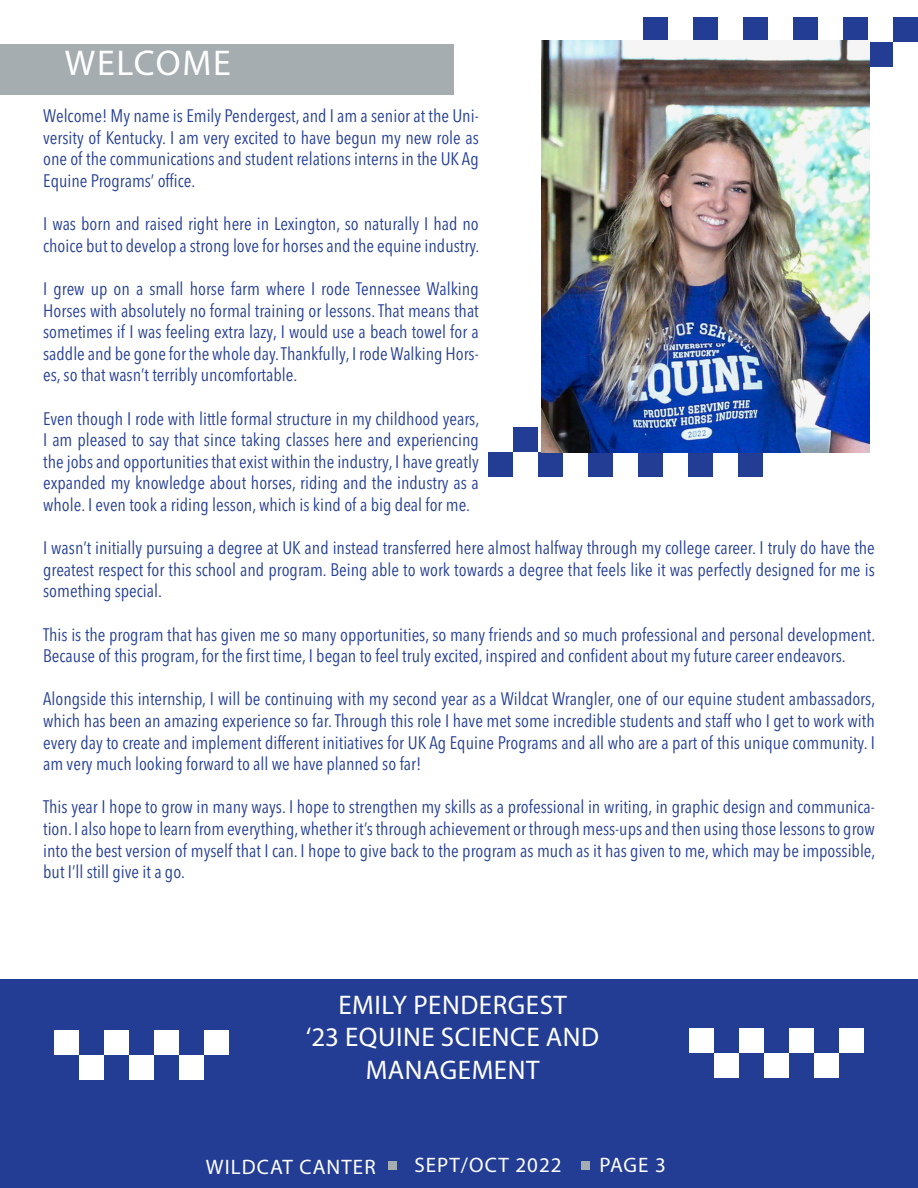
<style>
.page{position:relative;width:918px;height:1188px;background:#fff}
.page>*{position:absolute;margin:0;border:0;box-sizing:border-box;transform-origin:0 0}
.t1{font:36px "Myriad Pro";letter-spacing:.05em;color:#fff}
.t2{font:27px/32.4px "Myriad Pro";letter-spacing:.02em;color:#fff;text-align:center}
.t3{font:21px "Myriad Pro";letter-spacing:.05em;color:#fff}
.t4{font:condensed 18px/21.6px "Avenir Next LT Pro";color:#233d95;text-align:justify}
</style>
<div class="page">
<div style="left:0;top:44px;width:454px;height:51px;background:#a5adb0"></div>
<div style="left:0;top:979px;width:918px;height:209px;background:#233d95"></div>
<div style="left:643px;top:17px;width:25px;height:25px;background:#233d95"></div>
<div style="left:693px;top:17px;width:25px;height:25px;background:#233d95"></div>
<div style="left:743px;top:17px;width:25px;height:25px;background:#233d95"></div>
<div style="left:793px;top:17px;width:25px;height:25px;background:#233d95"></div>
<div style="left:843px;top:17px;width:25px;height:25px;background:#233d95"></div>
<div style="left:868px;top:42px;width:25px;height:25px;background:#233d95"></div>
<div style="left:893px;top:17px;width:25px;height:25px;background:#233d95"></div>
<div style="left:488px;top:452px;width:25px;height:25px;background:#233d95"></div>
<div style="left:513px;top:427px;width:25px;height:25px;background:#233d95"></div>
<div style="left:538px;top:452px;width:25px;height:25px;background:#233d95"></div>
<div style="left:588px;top:452px;width:25px;height:25px;background:#233d95"></div>
<div style="left:638px;top:452px;width:25px;height:25px;background:#233d95"></div>
<div style="left:688px;top:452px;width:25px;height:25px;background:#233d95"></div>
<div style="left:738px;top:452px;width:25px;height:25px;background:#233d95"></div>
<div style="left:54px;top:1030px;width:25px;height:25px;background:#fff"></div>
<div style="left:79px;top:1055px;width:25px;height:25px;background:#fff"></div>
<div style="left:104px;top:1030px;width:25px;height:25px;background:#fff"></div>
<div style="left:129px;top:1055px;width:25px;height:25px;background:#fff"></div>
<div style="left:154px;top:1030px;width:25px;height:25px;background:#fff"></div>
<div style="left:179px;top:1055px;width:25px;height:25px;background:#fff"></div>
<div style="left:204px;top:1030px;width:25px;height:25px;background:#fff"></div>
<div style="left:689px;top:1028px;width:25px;height:25px;background:#fff"></div>
<div style="left:714px;top:1053px;width:25px;height:25px;background:#fff"></div>
<div style="left:739px;top:1028px;width:25px;height:25px;background:#fff"></div>
<div style="left:764px;top:1053px;width:25px;height:25px;background:#fff"></div>
<div style="left:789px;top:1028px;width:25px;height:25px;background:#fff"></div>
<div style="left:814px;top:1053px;width:25px;height:25px;background:#fff"></div>
<div style="left:839px;top:1028px;width:25px;height:25px;background:#fff"></div>
<div style="left:388px;top:1161px;width:9px;height:9px;background:#a5adb0"></div>
<div style="left:581px;top:1161px;width:9px;height:9px;background:#a5adb0"></div>
<img style="left:542px;top:41px;width:328px;height:412px">
<p class="t1" style="left:65px;top:41px;width:168px">WELCOME</p>
<p class="t4" style="left:43px;top:105px;width:437px">Welcome! My name is Emily Pendergest, and I am a senior at the Uni&shy;versity of Kentucky. I am very excited to have begun my new role as one of the communications and student relations interns in the UK Ag Equine Programs’ office.</p>
<p class="t4" style="left:43px;top:213px;width:438px">I was born and raised right here in Lexington, so naturally I had no choice but to develop a strong love for horses and the equine industry.</p>
<p class="t4" style="left:43px;top:278px;width:437px">I grew up on a small horse farm where I rode Tennessee Walking Horses with absolutely no formal training or lessons. That means that sometimes if I was feeling extra lazy, I would use a beach towel for a saddle and be gone for the whole day. Thankfully, I rode Walking Hors&shy;es, so that wasn’t terribly uncomfortable.</p>
<p class="t4" style="left:43px;top:407px;width:438px">Even though I rode with little formal structure in my childhood years, I am pleased to say that since taking classes here and experiencing the jobs and opportunities that exist within the industry, I have greatly expanded my knowledge about horses, riding and the industry as a whole. I even took a riding lesson, which is kind of a big deal for me.</p>
<p class="t4" style="left:43px;top:537px;width:833px">I wasn’t initially pursuing a degree at UK and instead transferred here almost halfway through my college career. I truly do have the greatest respect for this school and program. Being able to work towards a degree that feels like it was perfectly designed for me is something special.</p>
<p class="t4" style="left:43px;top:623px;width:834px">This is the program that has given me so many opportunities, so many friends and so much professional and personal development.<br>Because of this program, for the first time, I began to feel truly excited, inspired and confident about my future career endeavors.</p>
<p class="t4" style="left:43px;top:688px;width:834px">Alongside this internship, I will be continuing with my second year as a Wildcat Wrangler, one of our equine student ambassadors, which has been an amazing experience so far. Through this role I have met some incredible students and staff who I get to work with every day to create and implement different initiatives for UK Ag Equine Programs and all who are a part of this unique community. I am very much looking forward to all we have planned so far!</p>
<p class="t4" style="left:43px;top:796px;width:834px">This year I hope to grow in many ways. I hope to strengthen my skills as a professional in writing, in graphic design and communica&shy;tion. I also hope to learn from everything, whether it’s through achievement or through mess-ups and then using those lessons to grow into the best version of myself that I can. I hope to give back to the program as much as it has given to me, which may be impossible, but I’ll still give it a go.</p>
<p class="t2" style="left:338px;top:988px;width:230px">EMILY PENDERGEST</p>
<p class="t2" style="left:306px;top:1021px;width:295px">‘23 EQUINE SCIENCE AND<br>MANAGEMENT</p>
<p class="t3" style="left:206px;top:1154px;width:171px">WILDCAT CANTER</p>
<p class="t3" style="left:414px;top:1152px;width:149px">SEPT/OCT 2022</p>
<p class="t3" style="left:600px;top:1152px;width:68px">PAGE 3</p>
</div>
